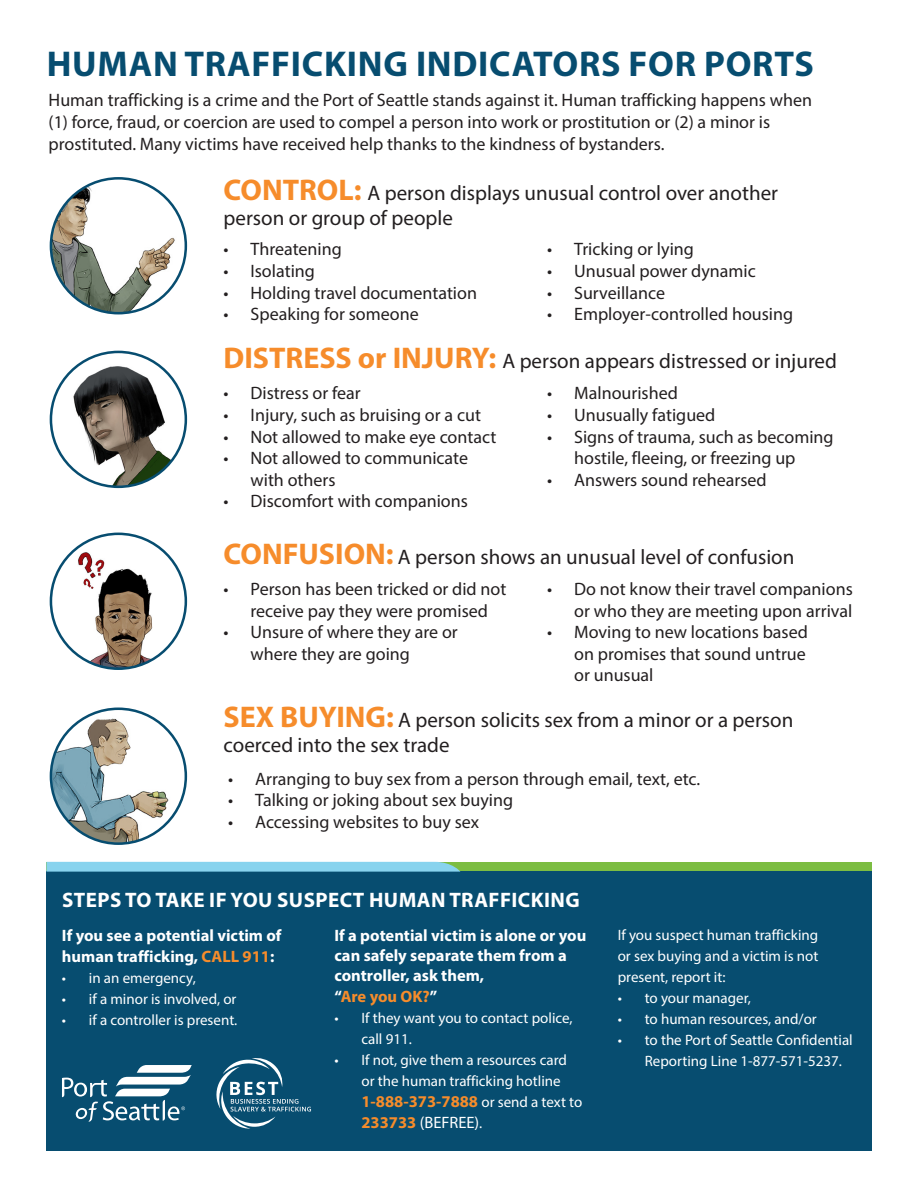
<style>
.page{position:relative;width:918px;height:1188px;background:#fff}
.page>*{position:absolute;margin:0;border:0;box-sizing:border-box;transform-origin:0 0}
.t1{font:700 36px "Myriad Pro";letter-spacing:.02em;color:#074d70}
.t2{font:21px/25.2px "Myriad Pro";color:#231f20}
.t3{font:700 21px "Myriad Pro";letter-spacing:.02em;color:#fff}
.t4{font:18px/21.6px "Myriad Pro";color:#231f20}
.t5{font:700 16.5px/20.2px "Myriad Pro";color:#fff}
.t6{font:700 16.5px/21px "Myriad Pro";color:#f68c2b}
.t7{font:15px/21px "Myriad Pro";color:#fff}
.s1{font-weight:700;font-size:30px;color:#f68c2b}
.s2{color:#f68c2b}
.s3{font-weight:400;font-size:15px;color:#fff}
.s4{font-weight:400;color:#fff}
</style>
<div class="page">
<div style="left:46px;top:862px;width:826px;height:10px;background:#7cbd42"></div>
<div style="left:46px;top:872px;width:826px;height:279px;background:#074d70"></div>
<svg style="left:46px;top:862px;width:414px;height:10px;background:#82cde6"></svg>
<img style="left:51px;top:178px;width:135px;height:135px;border-radius:67px">
<div style="left:50px;top:177px;width:137px;height:137px;border:3px solid #074d70;border-radius:50%"></div>
<img style="left:51px;top:352px;width:135px;height:135px;border-radius:67px">
<div style="left:50px;top:351px;width:137px;height:137px;border:3px solid #074d70;border-radius:50%"></div>
<img style="left:51px;top:545px;width:135px;height:124px">
<div style="left:50px;top:533px;width:137px;height:137px;border:3px solid #074d70;border-radius:50%"></div>
<img style="left:51px;top:709px;width:135px;height:135px;border-radius:67px">
<div style="left:50px;top:708px;width:137px;height:137px;border:3px solid #074d70;border-radius:50%"></div>
<svg style="left:216px;top:1058px;width:95px;height:71px"></svg>
<svg style="left:62px;top:1065px;width:130px;height:57px"></svg>
<p class="t1" style="left:47px;top:40px;width:769px">HUMAN TRAFFICKING INDICATORS FOR PORTS</p>
<p class="t4" style="left:49px;top:89px;width:765px">Human trafficking is a crime and the Port of Seattle stands against it. Human trafficking happens when (1) force, fraud, or coercion are used to compel a person into work or prostitution or (2) a minor is prostituted. Many victims have received help thanks to the kindness of bystanders.</p>
<p class="t2" style="left:224px;top:180px;width:556px"><span class="s1">CONTROL:</span> A person displays unusual control over another person or group of people</p>
<p class="t4" style="left:224px;top:238px;width:120px">• Threatening</p>
<p class="t4" style="left:224px;top:260px;width:93px">• Isolating</p>
<p class="t4" style="left:224px;top:281px;width:255px">• Holding travel documentation</p>
<p class="t4" style="left:224px;top:303px;width:197px">• Speaking for someone</p>
<p class="t4" style="left:547px;top:238px;width:148px">• Tricking or lying</p>
<p class="t4" style="left:547px;top:260px;width:210px">• Unusual power dynamic</p>
<p class="t4" style="left:547px;top:281px;width:119px">• Surveillance</p>
<p class="t4" style="left:547px;top:303px;width:248px">• Employer-controlled housing</p>
<p class="t2" style="left:224px;top:348px;width:615px"><span class="s1">DISTRESS or INJURY:</span> A person appears distressed or injured</p>
<p class="t4" style="left:224px;top:382px;width:139px">• Distress or fear</p>
<p class="t4" style="left:224px;top:404px;width:259px">• Injury, such as bruising or a cut</p>
<p class="t4" style="left:224px;top:425px;width:274px">• Not allowed to make eye contact</p>
<p class="t4" style="left:251px;top:447px;width:219px;text-indent:-27px">• Not allowed to communicate with others</p>
<p class="t4" style="left:224px;top:490px;width:246px">• Discomfort with companions</p>
<p class="t4" style="left:547px;top:382px;width:132px">• Malnourished</p>
<p class="t4" style="left:547px;top:404px;width:170px">• Unusually fatigued</p>
<p class="t4" style="left:574px;top:425px;width:261px;text-indent:-27px">• Signs of trauma, such as becoming hostile, fleeing, or freezing up</p>
<p class="t4" style="left:547px;top:469px;width:221px">• Answers sound rehearsed</p>
<p class="t2" style="left:224px;top:544px;width:572px"><span class="s1">CONFUSION:</span> A person shows an unusual level of confusion</p>
<p class="t4" style="left:224px;top:578px;width:284px;text-align:center">• Person has been tricked or did not receive pay they were promised</p>
<p class="t4" style="left:251px;top:621px;width:209px;text-indent:-27px">• Unsure of where they are or where they are going</p>
<p class="t4" style="left:547px;top:578px;width:307px;text-align:right">• Do not know their travel companions or who they are meeting upon arrival</p>
<p class="t4" style="left:574px;top:621px;width:235px;text-align:justify;text-indent:-27px">• Moving to new locations based on promises that sound untrue or unusual</p>
<p class="t2" style="left:224px;top:707px;width:571px"><span class="s1">SEX BUYING:</span> A person solicits sex from a minor or a person coerced into the sex trade</p>
<p class="t4" style="left:228px;top:768px;width:473px">• Arranging to buy sex from a person through email, text, etc.</p>
<p class="t4" style="left:228px;top:789px;width:286px">• Talking or joking about sex buying</p>
<p class="t4" style="left:228px;top:811px;width:252px">• Accessing websites to buy sex</p>
<p class="t3" style="left:62px;top:886px;width:519px">STEPS TO TAKE IF YOU SUSPECT HUMAN TRAFFICKING</p>
<p class="t5" style="left:62px;top:925px;width:221px">If you see a potential victim of</p>
<p class="t5" style="left:62px;top:946px;width:214px">human trafficking, <span class="s2">CALL 911</span>:</p>
<p class="t7" style="left:62px;top:967px;width:135px">• in an emergency,</p>
<p class="t7" style="left:62px;top:988px;width:176px">• if a minor is involved, or</p>
<p class="t7" style="left:62px;top:1009px;width:177px">• if a controller is present.</p>
<p class="t5" style="left:334px;top:925px;width:253px">If a potential victim is alone or you can safely separate them from a controller, ask them,<br>“<span class="s2">Are you OK?</span>”</p>
<p class="t7" style="left:361px;top:1007px;width:213px;text-indent:-27px">• If they want you to contact police, call 911.</p>
<p class="t7" style="left:361px;top:1049px;width:207px;text-indent:-27px">• If not, give them a resources card or the human trafficking hotline</p>
<p class="t6" style="left:361px;top:1090px;width:222px">1-888-373-7888 <span class="s3">or send a text to<br></span>233733 <span class="s4">(BEFREE)</span><span class="s3">.</span></p>
<p class="t7" style="left:618px;top:924px;width:202px;text-align:justify">If you suspect human trafficking or sex buying and a victim is not present, report it:</p>
<p class="t7" style="left:618px;top:987px;width:135px">• to your manager,</p>
<p class="t7" style="left:618px;top:1008px;width:201px">• to human resources, and/or</p>
<p class="t7" style="left:645px;top:1029px;width:210px;text-indent:-27px">• to the Port of Seattle Confidential<br>Reporting Line 1-877-571-5237.</p>
</div>
